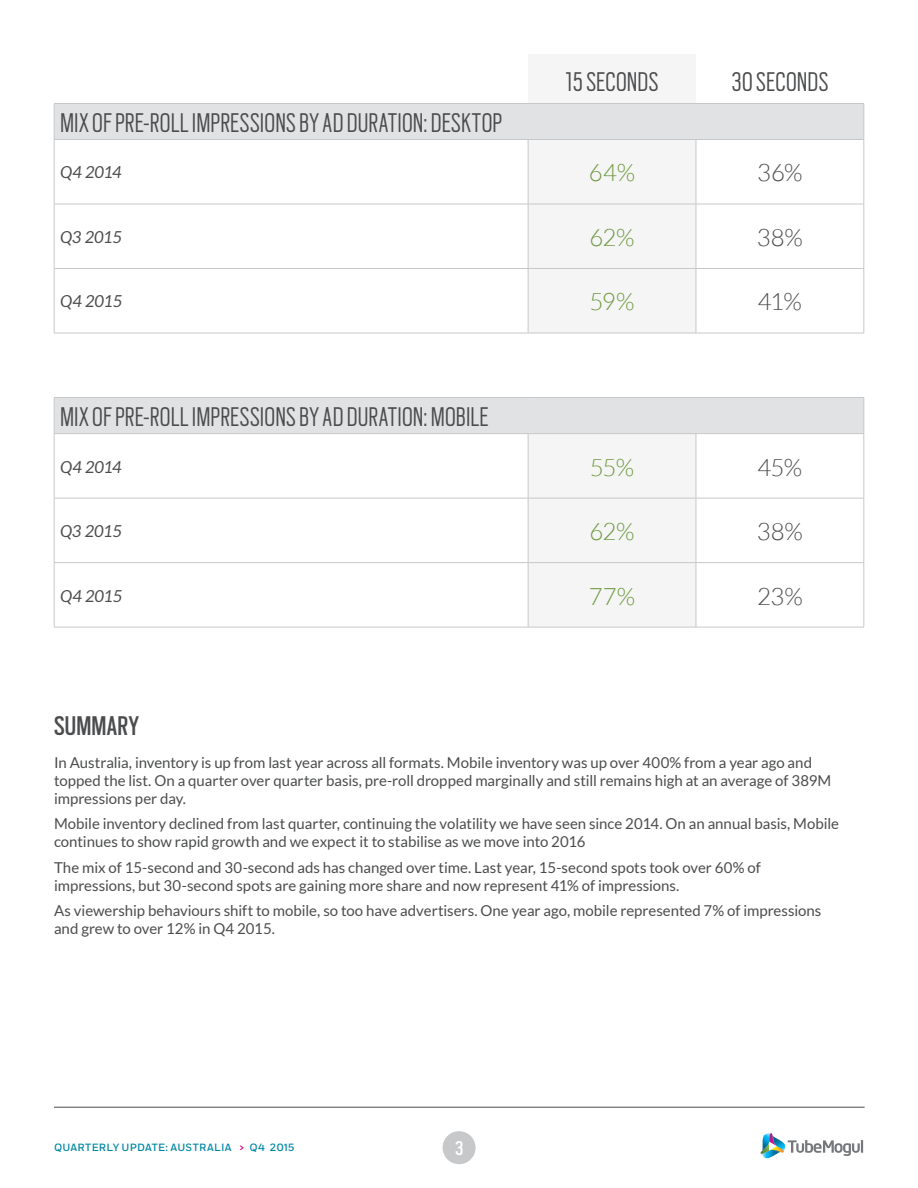
<style>
.page{position:relative;width:918px;height:1188px;background:#fff}
.page>*{position:absolute;margin:0;border:0;box-sizing:border-box;transform-origin:0 0}
.Chart_headers{font:300 30px "Scout Cond";letter-spacing:.005em;color:#4b4c4d}
.Page_titles{font:30px "Scout Cond";letter-spacing:.01em;color:#4b4c4d}
.body{font:300 24px "Lato";letter-spacing:-.035em;color:#6f993f}
.body-2{font:300 24px "Lato";letter-spacing:-.015em;color:#4d4d4f}
.t1{font:22.05px "Scout Cond";color:#fff}
.body-3{font:italic 16.5px "Lato";letter-spacing:-.015em;color:#4b4c4d}
.body-4{font:15px/18px "Lato";letter-spacing:-.005em;color:#4b4c4d}
.t2{font:10.5px "Fort";letter-spacing:.025em;color:#0087a5}
.s1{color:#cc017a}
</style>
<div class="page">
<div style="left:443px;top:1131px;width:33px;height:33px;background:#c7c8ca;border-radius:50%"></div>
<hr style="left:54px;top:1107px;width:811px;height:1px;background:#4b4c4d">
<svg style="left:761px;top:1133px;width:102px;height:25px"></svg>
<div style="left:528px;top:54px;width:168px;height:50px;background:#f5f5f6"></div>
<svg style="left:55px;top:104px;width:809px;height:329px"></svg>
<div style="left:529px;top:140px;width:167px;height:128px;background:#f5f5f6"></div>
<div style="left:528px;top:268px;width:168px;height:65px;background:#f5f5f6"></div>
<div style="left:529px;top:434px;width:167px;height:128px;background:#f5f5f6"></div>
<div style="left:528px;top:563px;width:168px;height:64px;background:#f5f5f6"></div>
<hr style="left:54px;top:140px;width:1px;height:64px;background:#c7c8ca">
<hr style="left:528px;top:140px;width:1px;height:64px;background:#c7c8ca">
<hr style="left:696px;top:140px;width:1px;height:64px;background:#c7c8ca">
<hr style="left:54px;top:204px;width:474px;height:1px;background:#c7c8ca">
<hr style="left:54px;top:204px;width:1px;height:64px;background:#c7c8ca">
<hr style="left:528px;top:204px;width:168px;height:1px;background:#c7c8ca">
<hr style="left:528px;top:204px;width:1px;height:64px;background:#c7c8ca">
<hr style="left:696px;top:204px;width:168px;height:1px;background:#c7c8ca">
<hr style="left:696px;top:204px;width:1px;height:64px;background:#c7c8ca">
<hr style="left:54px;top:268px;width:474px;height:1px;background:#c7c8ca">
<hr style="left:54px;top:269px;width:1px;height:64px;background:#c7c8ca">
<hr style="left:528px;top:268px;width:168px;height:1px;background:#c7c8ca">
<hr style="left:528px;top:269px;width:1px;height:64px;background:#c7c8ca">
<hr style="left:696px;top:268px;width:168px;height:1px;background:#c7c8ca">
<hr style="left:696px;top:269px;width:1px;height:64px;background:#c7c8ca">
<hr style="left:54px;top:333px;width:474px;height:1px;background:#c7c8ca">
<hr style="left:528px;top:333px;width:168px;height:1px;background:#c7c8ca">
<hr style="left:696px;top:333px;width:168px;height:1px;background:#c7c8ca">
<hr style="left:54px;top:434px;width:1px;height:64px;background:#c7c8ca">
<hr style="left:528px;top:434px;width:1px;height:64px;background:#c7c8ca">
<hr style="left:696px;top:434px;width:1px;height:64px;background:#c7c8ca">
<hr style="left:54px;top:498px;width:474px;height:1px;background:#c7c8ca">
<hr style="left:54px;top:498px;width:1px;height:64px;background:#c7c8ca">
<hr style="left:528px;top:498px;width:168px;height:1px;background:#c7c8ca">
<hr style="left:528px;top:498px;width:1px;height:64px;background:#c7c8ca">
<hr style="left:696px;top:498px;width:168px;height:1px;background:#c7c8ca">
<hr style="left:696px;top:498px;width:1px;height:64px;background:#c7c8ca">
<hr style="left:54px;top:562px;width:474px;height:1px;background:#c7c8ca">
<hr style="left:54px;top:563px;width:1px;height:64px;background:#c7c8ca">
<hr style="left:528px;top:562px;width:168px;height:1px;background:#c7c8ca">
<hr style="left:528px;top:563px;width:1px;height:64px;background:#c7c8ca">
<hr style="left:696px;top:562px;width:168px;height:1px;background:#c7c8ca">
<hr style="left:696px;top:563px;width:1px;height:64px;background:#c7c8ca">
<hr style="left:54px;top:627px;width:474px;height:1px;background:#c7c8ca">
<hr style="left:528px;top:627px;width:168px;height:1px;background:#c7c8ca">
<hr style="left:696px;top:627px;width:168px;height:1px;background:#c7c8ca">
<hr style="left:864px;top:204px;width:1px;height:64px;background:#c7c8ca">
<hr style="left:864px;top:269px;width:1px;height:64px;background:#c7c8ca">
<hr style="left:864px;top:498px;width:1px;height:64px;background:#c7c8ca">
<hr style="left:864px;top:563px;width:1px;height:64px;background:#c7c8ca">
<hr style="left:864px;top:140px;width:1px;height:64px;background:#c7c8ca">
<hr style="left:864px;top:434px;width:1px;height:64px;background:#c7c8ca">
<hr style="left:54px;top:103px;width:474px;height:1px;background:#c7c8ca">
<hr style="left:54px;top:104px;width:1px;height:35px;background:#c7c8ca">
<hr style="left:54px;top:139px;width:474px;height:1px;background:#c7c8ca">
<hr style="left:528px;top:103px;width:168px;height:1px;background:#c7c8ca">
<hr style="left:528px;top:139px;width:168px;height:1px;background:#c7c8ca">
<hr style="left:696px;top:103px;width:168px;height:1px;background:#c7c8ca">
<hr style="left:864px;top:104px;width:1px;height:35px;background:#c7c8ca">
<hr style="left:696px;top:139px;width:168px;height:1px;background:#c7c8ca">
<hr style="left:54px;top:397px;width:474px;height:1px;background:#c7c8ca">
<hr style="left:54px;top:398px;width:1px;height:35px;background:#c7c8ca">
<hr style="left:54px;top:433px;width:474px;height:1px;background:#c7c8ca">
<hr style="left:528px;top:397px;width:168px;height:1px;background:#c7c8ca">
<hr style="left:528px;top:433px;width:168px;height:1px;background:#c7c8ca">
<hr style="left:696px;top:397px;width:168px;height:1px;background:#c7c8ca">
<hr style="left:864px;top:398px;width:1px;height:35px;background:#c7c8ca">
<hr style="left:696px;top:433px;width:168px;height:1px;background:#c7c8ca">
<p class="Chart_headers" style="left:566px;top:66px;width:94px">15 SECONDS</p>
<p class="Chart_headers" style="left:731px;top:66px;width:99px">30 SECONDS</p>
<p class="Chart_headers" style="left:60px;top:107px;width:443px">MIX OF PRE-ROLL IMPRESSIONS BY AD DURATION: DESKTOP</p>
<p class="body-3" style="left:60px;top:163px;width:63px">Q4 2014</p>
<p class="body" style="left:589px;top:160px;width:48px">64%</p>
<p class="body-2" style="left:757px;top:160px;width:47px">36%</p>
<p class="body-3" style="left:60px;top:228px;width:63px">Q3 2015</p>
<p class="body" style="left:589px;top:224px;width:47px">62%</p>
<p class="body-2" style="left:757px;top:224px;width:48px">38%</p>
<p class="body-3" style="left:60px;top:292px;width:64px">Q4 2015</p>
<p class="body" style="left:590px;top:289px;width:47px">59%</p>
<p class="body-2" style="left:758px;top:289px;width:45px">41%</p>
<p class="Chart_headers" style="left:60px;top:401px;width:430px">MIX OF PRE-ROLL IMPRESSIONS BY AD DURATION: MOBILE</p>
<p class="body-3" style="left:60px;top:457px;width:63px">Q4 2014</p>
<p class="body" style="left:590px;top:454px;width:46px">55%</p>
<p class="body-2" style="left:758px;top:454px;width:46px">45%</p>
<p class="body-3" style="left:60px;top:522px;width:63px">Q3 2015</p>
<p class="body" style="left:589px;top:519px;width:47px">62%</p>
<p class="body-2" style="left:757px;top:519px;width:48px">38%</p>
<p class="body-3" style="left:60px;top:586px;width:64px">Q4 2015</p>
<p class="body" style="left:589px;top:583px;width:48px">77%</p>
<p class="body-2" style="left:757px;top:583px;width:47px">23%</p>
<p class="Page_titles" style="left:54px;top:710px;width:87px">SUMMARY</p>
<p class="body-4" style="left:54px;top:753px;width:779px">In Australia, inventory is up from last year across all formats. Mobile inventory was up over 400% from a year ago and topped the list. On a quarter over quarter basis, pre-roll dropped marginally and still remains high at an average of 389M impressions per day.</p>
<p class="body-4" style="left:54px;top:815px;width:787px">Mobile inventory declined from last quarter, continuing the volatility we have seen since 2014. On an annual basis, Mobile continues to show rapid growth and we expect it to stabilise as we move into 2016</p>
<p class="body-4" style="left:54px;top:858px;width:708px">The mix of 15-second and 30-second ads has changed over time. Last year, 15-second spots took over 60% of impressions, but 30-second spots are gaining more share and now represent 41% of impressions.</p>
<p class="body-4" style="left:54px;top:902px;width:769px">As viewership behaviours shift to mobile, so too have advertisers. One year ago, mobile represented 7% of impressions and grew to over 12% in Q4 2015.</p>
<p class="t2" style="left:54px;top:1141px;width:242px">QUARTERLY UPDATE: AUSTRALIA <span class="s1">&gt;</span> Q4 2015</p>
<h3 class="t1" style="left:455px;top:1136px;width:10px">3</h3>
</div>
